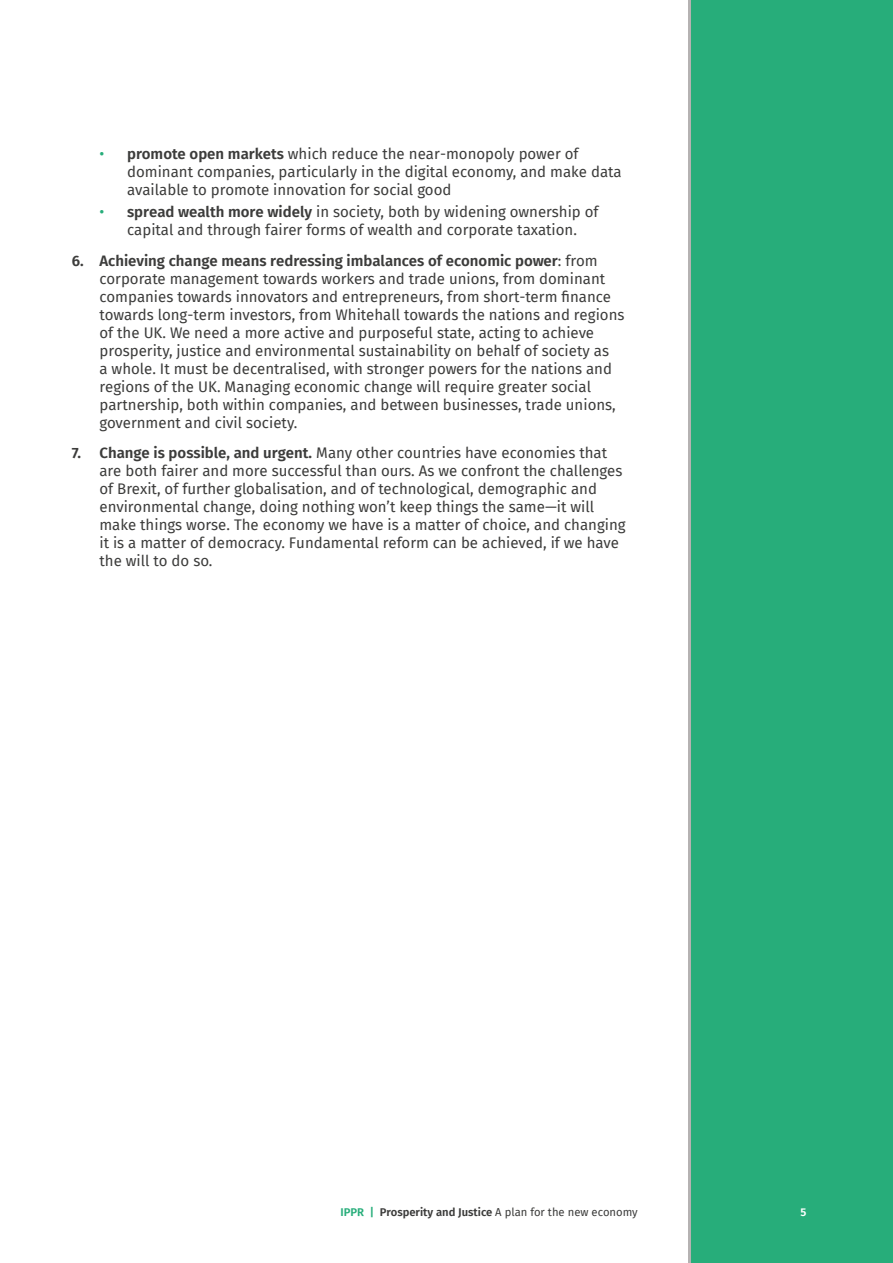
<style>
.page{position:relative;width:893px;height:1263px;background:#fff}
.page>*{position:absolute;margin:0;border:0;box-sizing:border-box;transform-origin:0 0}
.t1{font:15px/18px "Fira Sans";color:#3c3c3b}
.t2{font:11.25px "Fira Sans";color:#3c3c3b}
.t3{font:600 11.25px "Fira Sans";color:#fff}
.s1{color:#27ad7a}
.s2{font-weight:600}
.s3{font-weight:600;color:#27ad7a}
</style>
<div class="page">
<div style="left:688px;top:0;width:205px;height:1263px;background:#27ad7a"></div>
<p class="t1" style="left:127px;top:144px;width:496px;text-indent:-28px"><span class="s1">•</span> <span class="s2">promote open markets</span> which reduce the near-monopoly power of dominant companies, particularly in the digital economy, and make data available to promote innovation for social good</p>
<p class="t1" style="left:99px;top:202px;width:501px;text-align:center"><span class="s1">•</span> <span class="s2">spread wealth more widely</span> in society, both by widening ownership of capital and through fairer forms of wealth and corporate taxation.</p>
<p class="t1" style="left:99px;top:251px;width:526px;text-indent:-28px"><span class="s2">6. Achieving change means redressing imbalances of economic power</span>: from corporate management towards workers and trade unions, from dominant companies towards innovators and entrepreneurs, from short-term finance towards long-term investors, from Whitehall towards the nations and regions of the UK. We need a more active and purposeful state, acting to achieve prosperity, justice and environmental sustainability on behalf of society as<br>a whole. It must be decentralised, with stronger powers for the nations and regions of the UK. Managing economic change will require greater social partnership, both within companies, and between businesses, trade unions, government and civil society.</p>
<p class="t1" style="left:99px;top:444px;width:528px;text-indent:-28px"><span class="s2">7. Change is possible, and urgent.</span> Many other countries have economies that are both fairer and more successful than ours. As we confront the challenges of Brexit, of further globalisation, and of technological, demographic and environmental change, doing nothing won’t keep things the same—it will make things worse. The economy we have is a matter of choice, and changing it is a matter of democracy. Fundamental reform can be achieved, if we have the will to do so.</p>
<p class="t2" style="left:341px;top:1204px;width:299px"><span class="s3">IPPR |</span> <span class="s2">Prosperity and Justice</span> A plan for the new economy</p>
<p class="t3" style="left:801px;top:1203px;width:7px">5</p>
</div>
